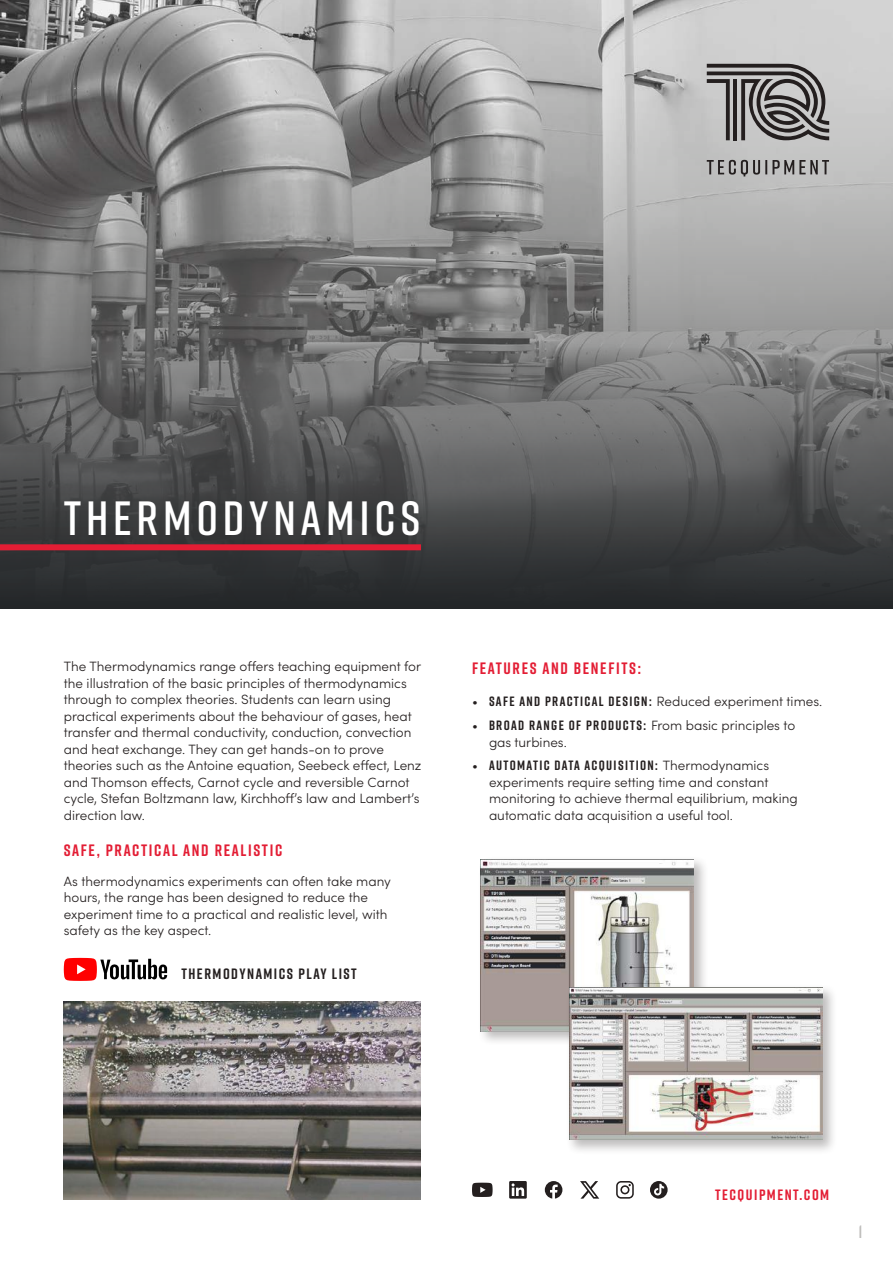
<style>
.page{position:relative;width:893px;height:1263px;background:#fff}
.page>*{position:absolute;margin:0;border:0;box-sizing:border-box;transform-origin:0 0}
.t1{font:600 48px "Rift";letter-spacing:.1em;color:#fff}
.t2{font:600 18px "Rift";color:#bdbcba}
.t3{font:700 16.5px "Rift";letter-spacing:.1em;color:#e31d34}
.t4{font:700 15px "Rift";letter-spacing:.1em;color:#241f1f}
.t5{font:700 15px "Rift";letter-spacing:.1em;color:#e31d34}
.t6{font:300 13.5px/16.5px "Sofia Pro";color:#241f1f}
.t7{font:700 13.5px "Rift";letter-spacing:.1em;color:#241f1f}
.s1{font-family:"Rift";font-weight:700}
.s2{font-family:"Sofia Pro";font-weight:300}
</style>
<div class="page">
<img style="left:0;top:0;width:893px;height:100px">
<svg style="left:0;top:100px;width:893px;height:508px;background:#6f6f70"></svg>
<svg style="left:707px;top:64px;width:122px;height:76px;background:#868484"></svg>
<svg style="left:707px;top:160px;width:122px;height:16px;background:#919090"></svg>
<img style="left:64px;top:1001px;width:357px;height:198px">
<div style="left:478px;top:856px;width:231px;height:191px;background:#241f1f;opacity:.3"></div>
<img style="left:481px;top:859px;width:213px;height:172px">
<div style="left:566px;top:984px;width:272px;height:171px;background:#241f1f;opacity:.3"></div>
<img style="left:569px;top:987px;width:253px;height:153px">
<svg style="left:64px;top:958px;width:104px;height:23px"></svg>
<div style="left:0;top:544px;width:421px;height:6px;background:#e31d34"></div>
<svg style="left:509px;top:1181px;width:18px;height:17px"></svg>
<svg style="left:616px;top:1181px;width:18px;height:17px"></svg>
<svg style="left:472px;top:1183px;width:21px;height:14px"></svg>
<svg style="left:545px;top:1181px;width:17px;height:17px"></svg>
<svg style="left:650px;top:1181px;width:18px;height:17px"></svg>
<svg style="left:580px;top:1181px;width:19px;height:17px"></svg>
<h1 class="t1" style="left:64px;top:484px;width:358px">THERMODYNAMICS</h1>
<p class="t6" style="left:64px;top:657px;width:359px">The Thermodynamics range offers teaching equipment for the illustration of the basic principles of thermodynamics through to complex theories. Students can learn using practical experiments about the behaviour of gases, heat transfer and thermal conductivity, conduction, convection and heat exchange. They can get hands-on to prove theories such as the Antoine equation, Seebeck effect, Lenz and Thomson effects, Carnot cycle and reversible Carnot cycle, Stefan Boltzmann law, Kirchhoff’s law and Lambert’s direction law.</p>
<p class="t3" style="left:64px;top:839px;width:220px">SAFE, PRACTICAL AND REALISTIC</p>
<p class="t6" style="left:64px;top:872px;width:329px">As thermodynamics experiments can often take many hours, the range has been designed to reduce the experiment time to a practical and realistic level, with safety as the key aspect.</p>
<p class="t4" style="left:181px;top:963px;width:177px">THERMODYNAMICS PLAY LIST</p>
<p class="t3" style="left:472px;top:656px;width:170px">FEATURES AND BENEFITS:</p>
<p class="t6" style="left:472px;top:693px;width:352px">• <span class="s1">SAFE AND PRACTICAL DESIGN:</span> Reduced experiment times.</p>
<p class="t6" style="left:489px;top:716px;width:308px;text-indent:-17px">• <span class="s1">BROAD RANGE OF PRODUCTS:</span> From basic principles to gas turbines.</p>
<p class="t7" style="left:472px;top:756px;width:299px"><span class="s2">•</span> AUTOMATIC DATA ACQUISITION: <span class="s2">Thermodynamics</span></p>
<p class="t6" style="left:489px;top:773px;width:310px">experiments require setting time and constant monitoring to achieve thermal equilibrium, making automatic data acquisition a useful tool.</p>
<p class="t5" style="left:715px;top:1184px;width:116px">TECQUIPMENT.COM</p>
<h2 class="t2" style="left:858px;top:1219px;width:6px">1</h2>
</div>
